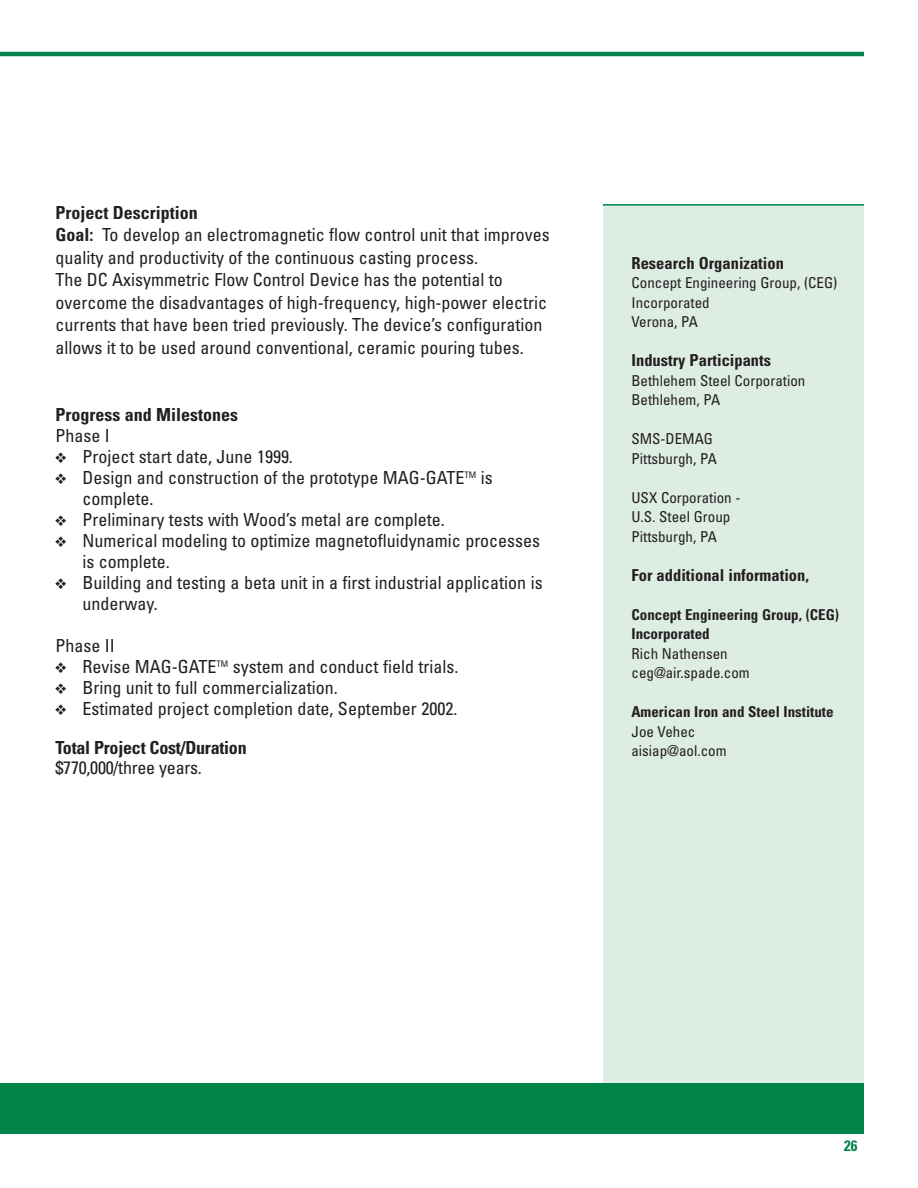
<style>
.page{position:relative;width:918px;height:1188px;background:#fff}
.page>*{position:absolute;margin:0;border:0;box-sizing:border-box;transform-origin:0 0}
.t1{font:condensed 18px/22.5px "Univers";color:#231f20}
.t2{font:700 condensed 18px "Univers";letter-spacing:-.015em;color:#231f20}
.t3{font:700 condensed 16.5px "Univers";color:#231f20}
.t4{font:condensed 15px/19.5px "Univers";color:#231f20}
.t5{font:700 condensed 15px/19.5px "Univers";color:#231f20}
.t6{font:700 condensed 15px "Univers";color:#008348}
.s1{font-weight:700}
.s2{font-family:"Plastic Bats";font-stretch:normal;font-size:12px}
</style>
<div class="page">
<div style="left:603px;top:205px;width:261px;height:929px;background:#deede4"></div>
<hr style="left:603px;top:204px;width:261px;height:2px;background:#008348">
<hr style="left:0;top:52px;width:864px;height:4px;background:#008348">
<div style="left:0;top:1084px;width:864px;height:50px;background:#008348"></div>
<p class="t1" style="left:56px;top:203px;width:496px"><span class="s1">Project Description<br>Goal:</span> To develop an electromagnetic flow control unit that improves quality and productivity of the continuous casting process.<br>The DC Axisymmetric Flow Control Device has the potential to overcome the disadvantages of high-frequency, high-power electric currents that have been tried previously. The device’s configuration allows it to be used around conventional, ceramic pouring tubes.</p>
<p class="t2" style="left:56px;top:408px;width:184px">Progress and Milestones</p>
<p class="t1" style="left:56px;top:427px;width:56px">Phase I</p>
<p class="t1" style="left:56px;top:448px;width:239px"><span class="s2">S</span> Project start date, June 1999.</p>
<p class="t1" style="left:56px;top:469px;width:439px"><span class="s2">S</span> Design and construction of the prototype MAG-GATE<sup>TM</sup> is</p>
<p class="t1" style="left:82px;top:490px;width:72px">complete.</p>
<p class="t1" style="left:56px;top:511px;width:391px"><span class="s2">S</span> Preliminary tests with Wood’s metal are complete.</p>
<p class="t1" style="left:56px;top:532px;width:486px"><span class="s2">S</span> Numerical modeling to optimize magnetofluidynamic processes</p>
<p class="t1" style="left:82px;top:553px;width:89px">is complete.</p>
<p class="t1" style="left:56px;top:574px;width:489px"><span class="s2">S</span> Building and testing a beta unit in a first industrial application is</p>
<p class="t1" style="left:82px;top:595px;width:77px">underway.</p>
<p class="t1" style="left:56px;top:637px;width:404px;line-height:21px">Phase II<br><span class="s2">S</span> Revise MAG-GATE<sup>TM</sup> system and conduct field trials.<br><span class="s2">S</span> Bring unit to full commercialization.<br><span class="s2">S</span> Estimated project completion date, September 2002.</p>
<p class="t2" style="left:56px;top:741px;width:193px">Total Project Cost/Duration</p>
<p class="t1" style="left:56px;top:758px;width:148px">$770,000/three years.</p>
<p class="t3" style="left:632px;top:257px;width:154px">Research Organization</p>
<p class="t4" style="left:632px;top:275px;width:207px">Concept Engineering Group, (CEG)<br>Incorporated<br>Verona, PA</p>
<p class="t3" style="left:632px;top:355px;width:141px">Industry Participants</p>
<p class="t4" style="left:632px;top:372px;width:175px">Bethlehem Steel Corporation<br>Bethlehem, PA</p>
<p class="t4" style="left:632px;top:431px;width:87px">SMS-DEMAG<br>Pittsburgh, PA</p>
<p class="t4" style="left:632px;top:489px;width:110px">USX Corporation -<br>U.S. Steel Group<br>Pittsburgh, PA</p>
<p class="t3" style="left:632px;top:569px;width:179px">For additional information,</p>
<p class="t5" style="left:632px;top:606px;width:209px">Concept Engineering Group, (CEG)<br>Incorporated</p>
<p class="t4" style="left:632px;top:645px;width:120px">Rich Nathensen ceg@air.spade.com</p>
<p class="t5" style="left:632px;top:703px;width:204px">American Iron and Steel Institute</p>
<p class="t4" style="left:632px;top:723px;width:97px">Joe Vehec aisiap@aol.com</p>
<p class="t6" style="left:844px;top:1141px;width:15px">26</p>
</div>
